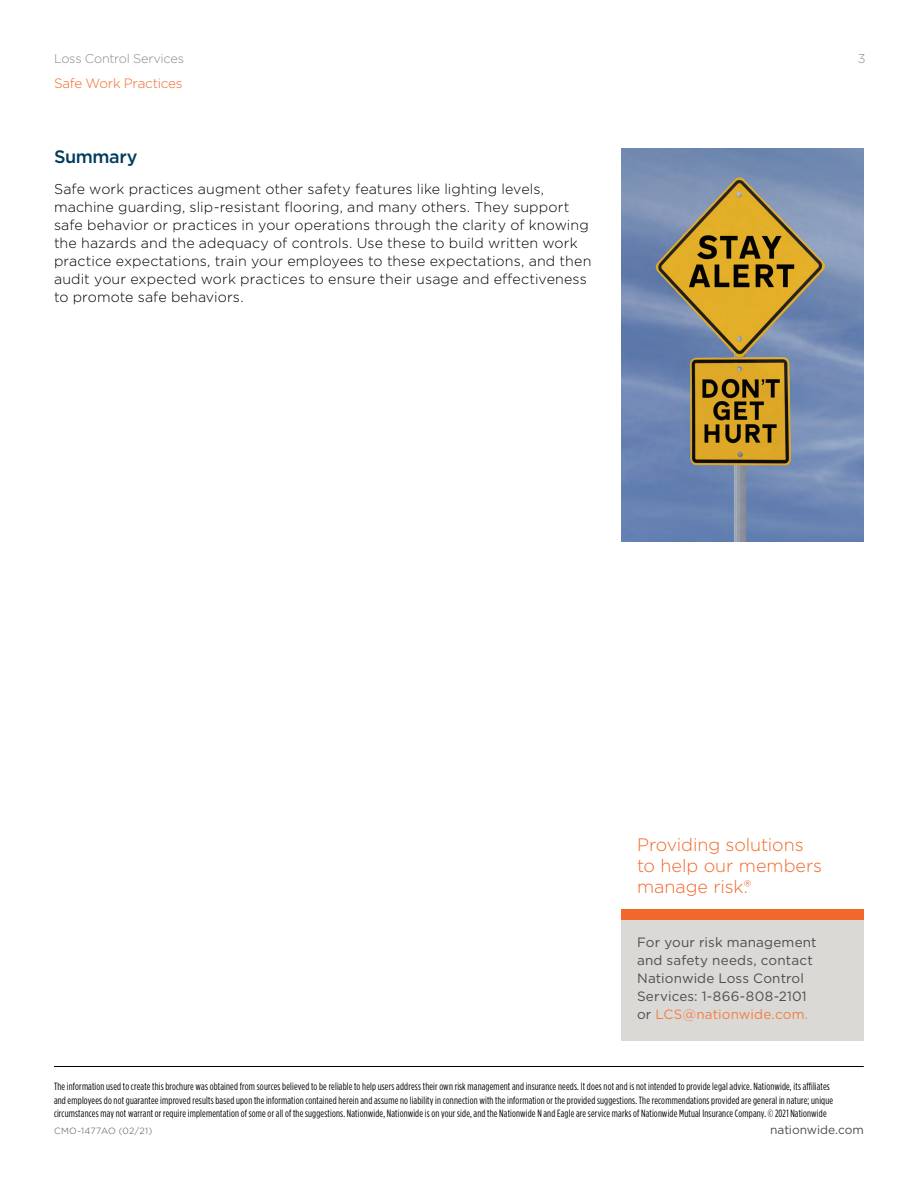
<style>
.page{position:relative;width:918px;height:1188px;background:#fff}
.page>*{position:absolute;margin:0;border:0;box-sizing:border-box;transform-origin:0 0}
.t1{font:300 18px/21px "Gotham";letter-spacing:-.005em;color:#f2682a}
.Body_Text{font:500 18px "Gotham";letter-spacing:-.02em;color:#013c5b}
.Body_Text-2{font:300 14.25px/18px "Gotham";letter-spacing:.005em;color:#000}
.t2{font:13.5px/18px "Gotham";letter-spacing:.01em;color:#4d4d4f}
.t3{font:300 13.5px "Gotham";letter-spacing:-.02em;color:#f2682a}
.t4{font:300 12.75px "Gotham";letter-spacing:-.02em;color:#8a8a8d}
.t5{font:12px "Gotham";letter-spacing:-.01em;color:#4d4d4f}
.t6{font:10.5px/13.5px "Gotham Condensed";letter-spacing:.015em;color:#000}
.t7{font:300 9px "Gotham";letter-spacing:.03em;color:#4d4d4f}
.s1{color:#f47e44}
</style>
<div class="page">
<div style="left:621px;top:920px;width:243px;height:121px;background:#dbd9d6"></div>
<div style="left:621px;top:910px;width:243px;height:10px;background:#f2682a"></div>
<hr style="left:54px;top:1066px;width:810px;height:1px;background:#000">
<img style="left:621px;top:148px;width:243px;height:394px">
<p class="t4" style="left:54px;top:50px;width:131px">Loss Control Services</p>
<p class="t4" style="left:858px;top:50px;width:9px">3</p>
<p class="t3" style="left:54px;top:75px;width:130px">Safe Work Practices</p>
<p class="Body_Text" style="left:54px;top:145px;width:85px">Summary</p>
<p class="Body_Text-2" style="left:54px;top:179px;width:539px">Safe work practices augment other safety features like lighting levels, machine guarding, slip-resistant flooring, and many others. They support safe behavior or practices in your operations through the clarity of knowing the hazards and the adequacy of controls. Use these to build written work practice expectations, train your employees to these expectations, and then audit your expected work practices to ensure their usage and effectiveness to promote safe behaviors.</p>
<h1 class="t1" style="left:637px;top:834px;width:187px">Providing solutions to help our members manage risk.®</h1>
<p class="t2" style="left:637px;top:933px;width:181px">For your risk management and safety needs, contact<br>Nationwide Loss Control<br>Services: 1-866-808-2101 or <span class="s1">LCS@nationwide.com.</span></p>
<p class="t6" style="left:54px;top:1080px;width:781px">The information used to create this brochure was obtained from sources believed to be reliable to help users address their own risk management and insurance needs. It does not and is not intended to provide legal advice. Nationwide, its affiliates and employees do not guarantee improved results based upon the information contained herein and assume no liability in connection with the information or the provided suggestions. The recommendations provided are general in nature; unique circumstances may not warrant or require implementation of some or all of the suggestions. Nationwide, Nationwide is on your side, and the Nationwide N and Eagle are service marks of Nationwide Mutual Insurance Company. © 2021 Nationwide</p>
<p class="t7" style="left:54px;top:1125px;width:100px">CMO-1477AO (02/21)</p>
<p class="t5" style="left:770px;top:1122px;width:95px">nationwide.com</p>
</div>
